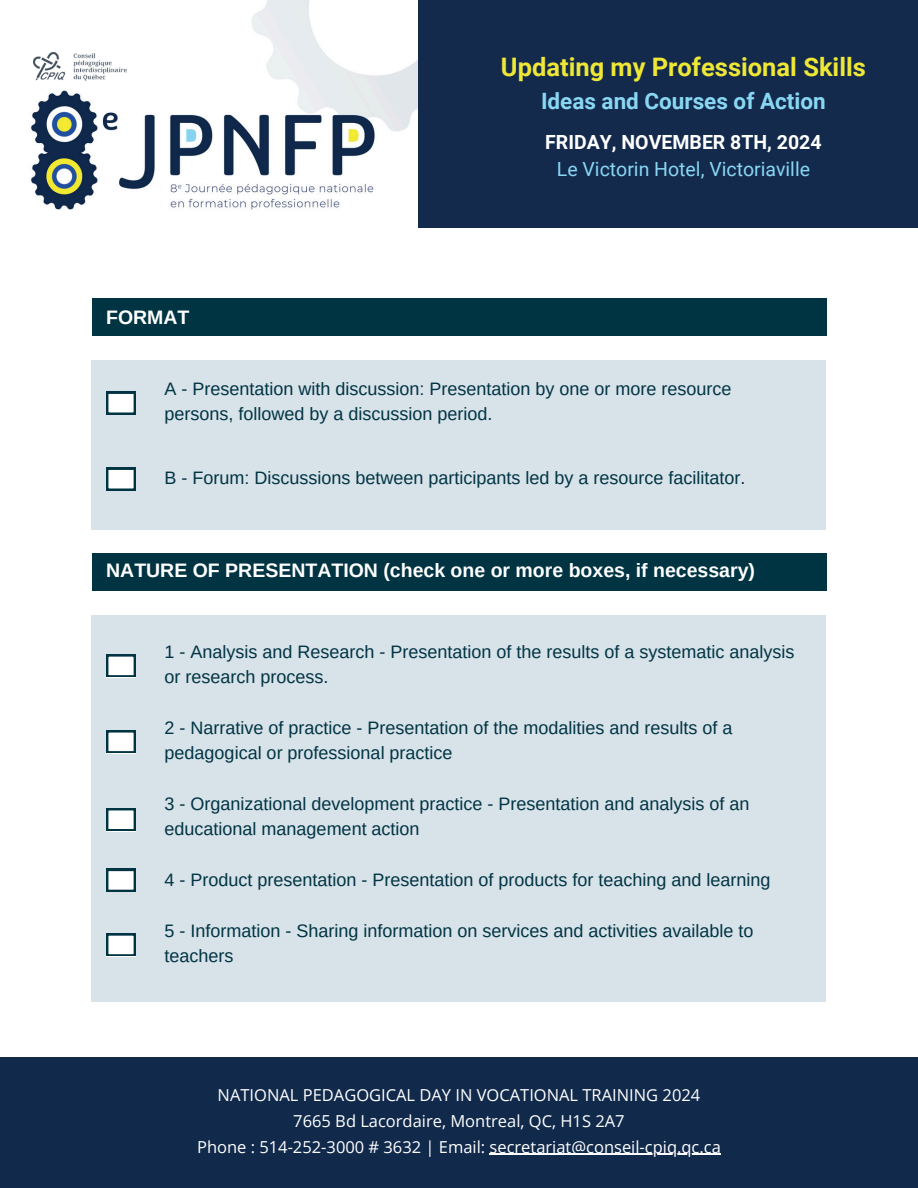
<style>
.page{position:relative;width:918px;height:1188px;background:#fff}
.page>*{position:absolute;margin:0;border:0;box-sizing:border-box;transform-origin:0 0}
.t1{font:700 25.5px "Roboto";color:#eee735}
.t2{font:700 22.5px "Roboto";color:#89d7f3}
.t3{font:700 19.5px "Arimo";color:#fff}
.t4{font:19.5px "Roboto";color:#89d7f3}
.t5{font:700 19.5px "Roboto";color:#fff}
.t6{font:18px/24.8px "Arimo";color:#003443}
.t7{font:16.5px "Open Sans";color:#fff}
</style>
<div class="page">
<div style="left:417px;top:0;width:501px;height:228px;background:#132a4d"></div>
<div style="left:92px;top:298px;width:734px;height:38px;background:#003443"></div>
<div style="left:92px;top:360px;width:734px;height:170px;background:#d8e2e9"></div>
<div style="left:106px;top:392px;width:30px;height:23px;background:#003443"></div>
<svg style="left:108px;top:393px;width:26px;height:20px"></svg>
<div style="left:106px;top:468px;width:30px;height:23px;background:#003443"></div>
<svg style="left:108px;top:469px;width:26px;height:20px"></svg>
<div style="left:92px;top:554px;width:734px;height:37px;background:#003443"></div>
<div style="left:0;top:1057px;width:918px;height:131px;background:#112a4b"></div>
<hr style="left:490px;top:1154px;width:231px;height:1px;background:#fff">
<div style="left:92px;top:615px;width:734px;height:387px;background:#d8e2e9"></div>
<div style="left:106px;top:654px;width:30px;height:23px;background:#003443"></div>
<svg style="left:108px;top:656px;width:26px;height:20px"></svg>
<div style="left:106px;top:730px;width:30px;height:23px;background:#003443"></div>
<svg style="left:108px;top:732px;width:26px;height:20px"></svg>
<div style="left:106px;top:808px;width:30px;height:23px;background:#003443"></div>
<svg style="left:108px;top:810px;width:26px;height:19px"></svg>
<div style="left:106px;top:869px;width:30px;height:23px;background:#003443"></div>
<svg style="left:108px;top:871px;width:26px;height:19px"></svg>
<div style="left:106px;top:933px;width:30px;height:23px;background:#003443"></div>
<svg style="left:108px;top:935px;width:26px;height:20px"></svg>
<img style="left:30px;top:0;width:388px;height:228px">
<img style="left:34px;top:53px;width:93px;height:28px">
<p class="t1" style="left:501px;top:52px;width:367px">Updating my Professional Skills</p>
<p class="t2" style="left:541px;top:88px;width:286px">Ideas and Courses of Action</p>
<p class="t3" style="left:106px;top:306px;width:85px">FORMAT</p>
<p class="t5" style="left:545px;top:131px;width:278px">FRIDAY, NOVEMBER 8TH, 2024</p>
<p class="t4" style="left:557px;top:158px;width:255px">Le Victorin Hotel, Victoriaville</p>
<p class="t6" style="left:165px;top:377px;width:568px">A - Presentation with discussion: Presentation by one or more resource persons, followed by a discussion period.</p>
<h1 class="t6" style="left:165px;top:465px;width:582px">B - Forum: Discussions between participants led by a resource facilitator.</h1>
<h2 class="t3" style="left:106px;top:559px;width:650px">NATURE OF PRESENTATION (check one or more boxes, if necessary)</h2>
<h4 class="t6" style="left:165px;top:639px;width:631px">1 - Analysis and Research - Presentation of the results of a systematic analysis or research process.</h4>
<h4 class="t6" style="left:165px;top:715px;width:569px">2 - Narrative of practice - Presentation of the modalities and results of a pedagogical or professional practice</h4>
<h4 class="t6" style="left:165px;top:791px;width:586px">3 - Organizational development practice - Presentation and analysis of an educational management action</h4>
<h4 class="t6" style="left:165px;top:867px;width:607px">4 - Product presentation - Presentation of products for teaching and learning</h4>
<p class="t6" style="left:165px;top:918px;width:590px">5 - Information - Sharing information on services and activities available to teachers</p>
<h4 class="t7" style="left:218px;top:1083px;width:484px">NATIONAL PEDAGOGICAL DAY IN VOCATIONAL TRAINING 2024</h4>
<h4 class="t7" style="left:293px;top:1109px;width:333px">7665 Bd Lacordaire, Montreal, QC, H1S 2A7</h4>
<h3 class="t7" style="left:197px;top:1135px;width:525px">Phone : 514-252-3000 # 3632 | Email: secretariat@conseil-cpiq.qc.ca</h3>
</div>
